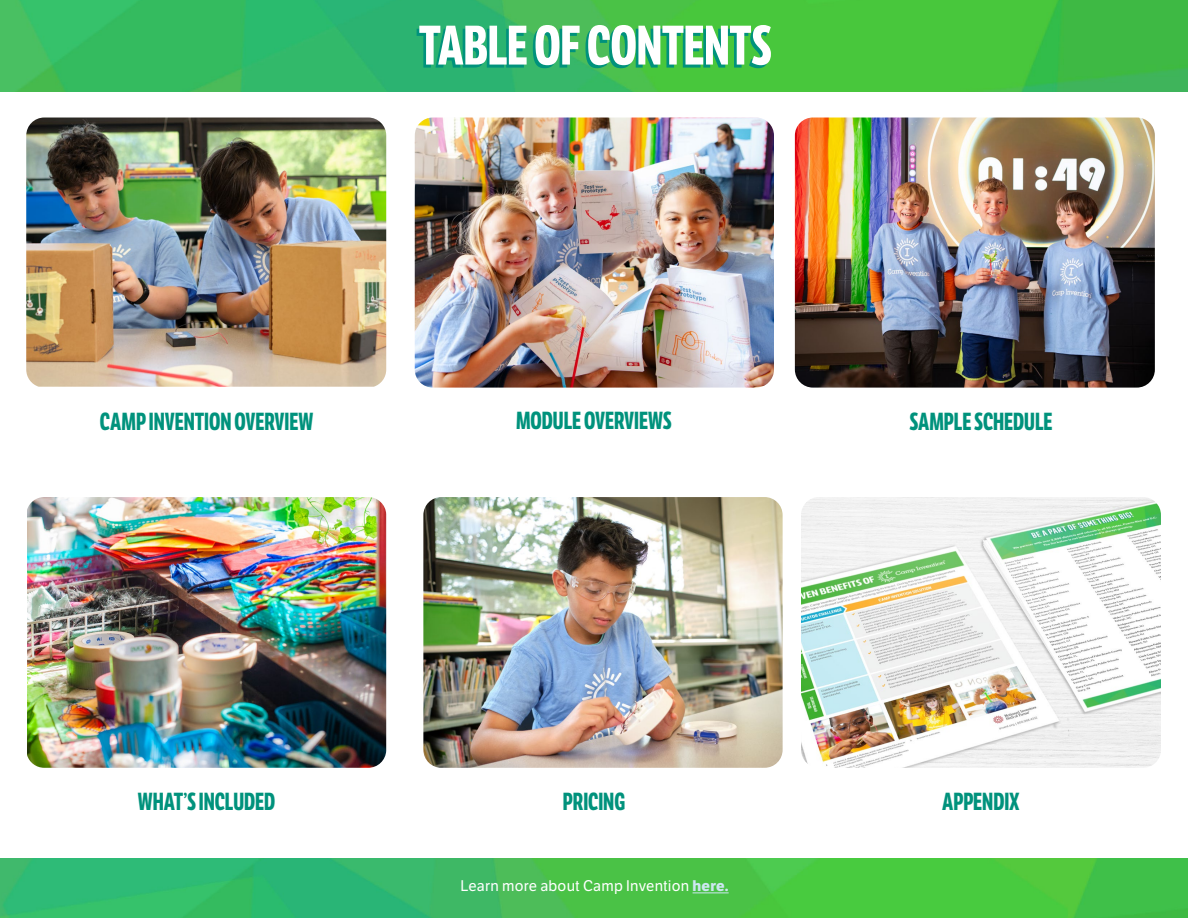
<style>
.page{position:relative;width:1188px;height:918px;background:#fff}
.page>*{position:absolute;margin:0;border:0;box-sizing:border-box;transform-origin:0 0}
.t1{font:700 54px "LFT Etica Compressed";letter-spacing:-.005em;color:#fff}
.t2{font:700 24px "LFT Etica Compressed";color:#00927c}
.t3{font:15px "LFT Etica";letter-spacing:.015em;color:#fff}
.s1{font-weight:700;color:#cde7f1}
</style>
<div class="page">
<img style="left:0;top:858px;width:1188px;height:60px">
<hr style="left:693px;top:893px;width:36px;height:1px;background:#cde7f1">
<img style="left:0;top:0;width:1188px;height:92px">
<img style="left:415px;top:118px;width:359px;height:270px">
<img style="left:795px;top:118px;width:360px;height:270px">
<img style="left:26px;top:118px;width:360px;height:269px">
<img style="left:423px;top:497px;width:360px;height:271px">
<img style="left:27px;top:497px;width:359px;height:271px">
<img style="left:801px;top:497px;width:360px;height:271px">
<h1 class="t1" style="left:419px;top:13px;width:354px">TABLE OF CONTENTS</h1>
<p class="t2" style="left:100px;top:407px;width:215px">CAMP INVENTION OVERVIEW</p>
<p class="t2" style="left:516px;top:407px;width:157px">MODULE OVERVIEWS</p>
<p class="t2" style="left:909px;top:407px;width:145px">SAMPLE SCHEDULE</p>
<p class="t2" style="left:138px;top:787px;width:139px">WHAT’S INCLUDED</p>
<p class="t2" style="left:563px;top:787px;width:64px">PRICING</p>
<p class="t2" style="left:942px;top:787px;width:79px">APPENDIX</p>
<p class="t3" style="left:461px;top:877px;width:270px">Learn more about Camp Invention <span class="s1">here.</span></p>
</div>
